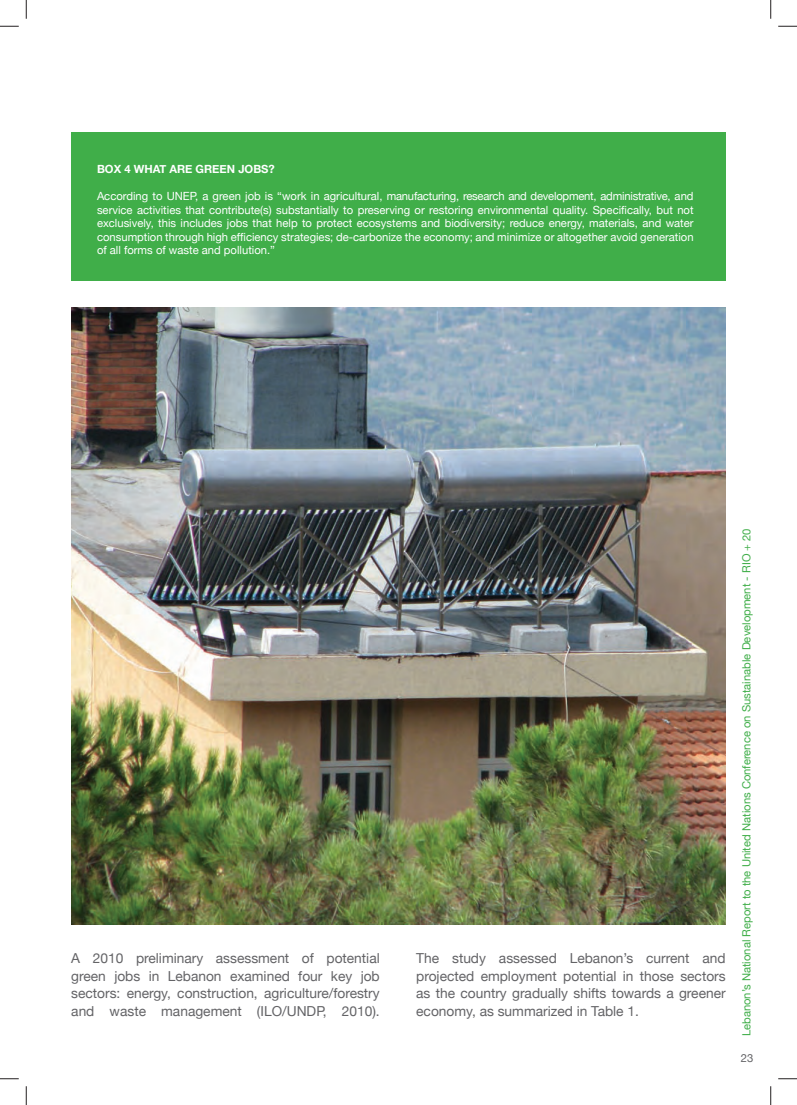
<style>
.page{position:relative;width:797px;height:1105px;background:#fff}
.page>*{position:absolute;margin:0;border:0;box-sizing:border-box;transform-origin:0 0}
.t1{font:13.75px/17.5px "Helvetica Neue";color:#636366;text-align:justify}
.t2{font:11.25px/13.5px "Helvetica Neue";color:#fff;text-align:justify}
.t3{font:11.25px "Helvetica Neue";color:#40ae49}
.t4{font:700 11.25px "Helvetica Neue";color:#fff}
.t5{font:11.25px "Helvetica Neue";color:#636366}
</style>
<div class="page">
<img style="left:71px;top:307px;width:654px;height:617px">
<div style="left:71px;top:133px;width:654px;height:148px;background:#40ae49"></div>
<svg style="left:0;top:25px;width:19px;height:2px"></svg>
<svg style="left:778px;top:25px;width:19px;height:2px"></svg>
<svg style="left:0;top:1078px;width:19px;height:1px"></svg>
<svg style="left:778px;top:1078px;width:19px;height:1px"></svg>
<svg style="left:25px;top:0;width:2px;height:19px"></svg>
<svg style="left:25px;top:1086px;width:2px;height:19px"></svg>
<svg style="left:770px;top:0;width:1px;height:19px"></svg>
<svg style="left:770px;top:1086px;width:1px;height:19px"></svg>
<p class="t4" style="left:97px;top:162px;width:179px">BOX 4 WHAT ARE GREEN JOBS?</p>
<p class="t2" style="left:97px;top:189px;width:598px">According to UNEP, a green job is “work in agricultural, manufacturing, research and development, administrative, and service activities that contribute(s) substantially to preserving or restoring environmental quality. Specifically, but not exclusively, this includes jobs that help to protect ecosystems and biodiversity; reduce energy, materials, and water consumption through high efficiency strategies; de-carbonize the economy; and minimize or altogether avoid generation of all forms of waste and pollution.”</p>
<p class="t1" style="left:71px;top:949px;width:310px">A 2010 preliminary assessment of potential green jobs in Lebanon examined four key job sectors: energy, construction, agriculture/forestry and waste management (ILO/UNDP, 2010).</p>
<p class="t1" style="left:416px;top:949px;width:311px">The study assessed Lebanon’s current and projected employment potential in those sectors as the country gradually shifts towards a greener economy, as summarized in Table 1.</p>
<p class="t3" style="left:739px;top:1036px;width:509px;rotate:-90deg">Lebanon’s National Report to the United Nations Conference on Sustainable Development - RIO + 20</p>
<p class="t5" style="left:740px;top:1051px;width:14px">23</p>
</div>
